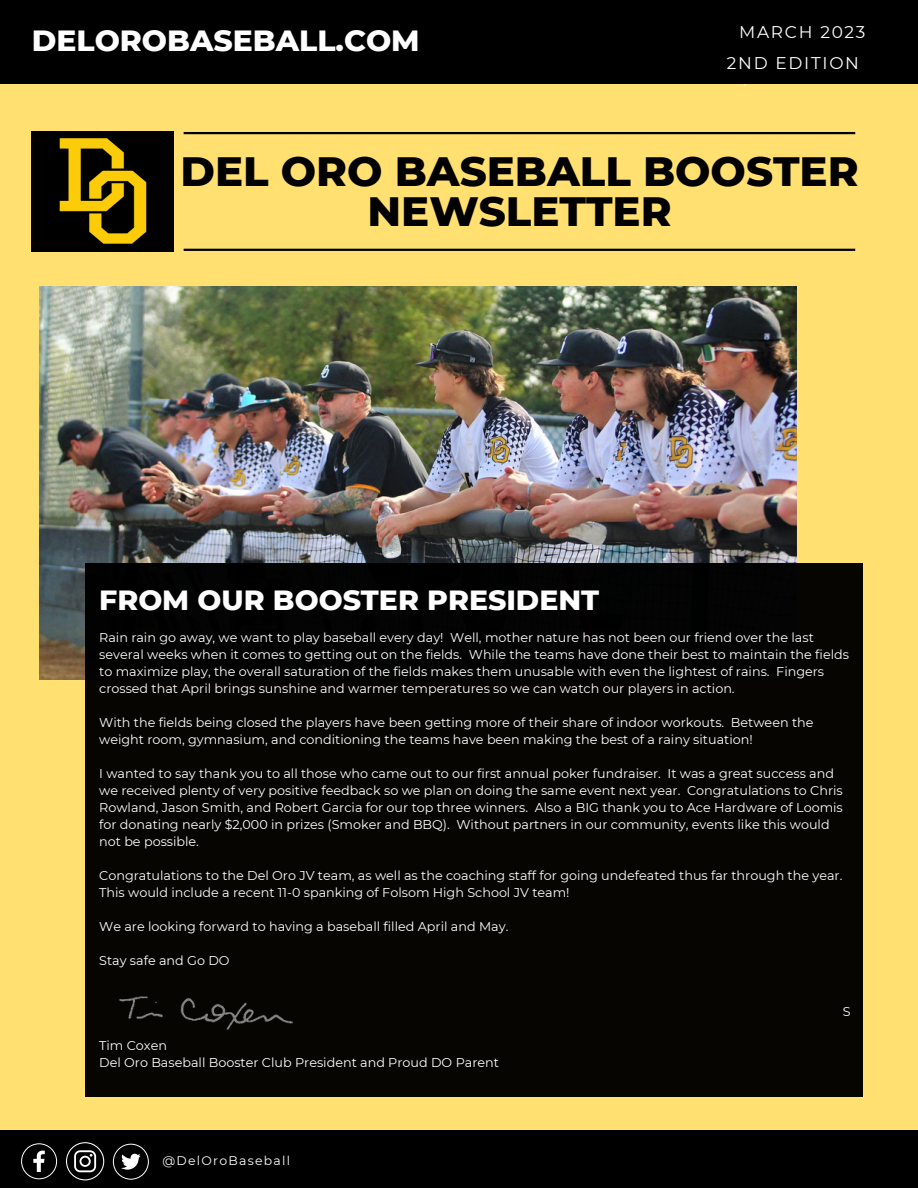
<style>
.page{position:relative;width:918px;height:1188px;background:#ffe071}
.page>*{position:absolute;margin:0;border:0;box-sizing:border-box;transform-origin:0 0}
.t1{font:800 41.85px/39.3px "Montserrat";color:#000;text-align:center}
.t2{font:800 29.85px "Montserrat";color:#fff}
.t3{font:800 28.35px "Montserrat";color:#fff}
.t4{font:16.95px "Montserrat";letter-spacing:.1em;color:#fff}
.t5{font:12.75px/17px "Montserrat";color:#fff}
.t6{font:12.45px "Montserrat";letter-spacing:.1em;color:#fff}
</style>
<div class="page">
<div style="left:0;top:1130px;width:918px;height:58px;background:#000"></div>
<img style="left:39px;top:286px;width:757px;height:394px">
<div style="left:0;top:0;width:918px;height:84px;background:#000"></div>
<img style="left:32px;top:132px;width:142px;height:119px">
<hr style="left:184px;top:249px;width:671px;height:2px;background:#000">
<hr style="left:184px;top:132px;width:671px;height:2px;background:#000">
<svg style="left:21px;top:1143px;width:36px;height:36px"></svg>
<svg style="left:113px;top:1144px;width:36px;height:36px"></svg>
<svg style="left:66px;top:1142px;width:38px;height:38px"></svg>
<div style="left:85px;top:563px;width:778px;height:533px;background:#000"></div>
<img style="left:118px;top:996px;width:176px;height:35px">
<h2 class="t2" style="left:32px;top:22px;width:389px">DELOROBASEBALL.COM</h2>
<h3 class="t4" style="left:739px;top:22px;width:128px">MARCH 2023</h3>
<h3 class="t4" style="left:727px;top:52px;width:134px">2ND EDITION</h3>
<h1 class="t1" style="left:181px;top:152px;width:680px">DEL ORO BASEBALL BOOSTER<br>NEWSLETTER</h1>
<h3 class="t3" style="left:99px;top:583px;width:501px">FROM OUR BOOSTER PRESIDENT</h3>
<p class="t5" style="left:99px;top:629px;width:751px">Rain rain go away, we want to play baseball every day! Well, mother nature has not been our friend over the last several weeks when it comes to getting out on the fields. While the teams have done their best to maintain the fields to maximize play, the overall saturation of the fields makes them unusable with even the lightest of rains. Fingers crossed that April brings sunshine and warmer temperatures so we can watch our players in action.</p>
<p class="t5" style="left:99px;top:714px;width:716px">With the fields being closed the players have been getting more of their share of indoor workouts. Between the weight room, gymnasium, and conditioning the teams have been making the best of a rainy situation!</p>
<p class="t5" style="left:99px;top:765px;width:745px">I wanted to say thank you to all those who came out to our first annual poker fundraiser. It was a great success and we received plenty of very positive feedback so we plan on doing the same event next year. Congratulations to Chris Rowland, Jason Smith, and Robert Garcia for our top three winners. Also a BIG thank you to Ace Hardware of Loomis for donating nearly $2,000 in prizes (Smoker and BBQ). Without partners in our community, events like this would not be possible.</p>
<p class="t5" style="left:99px;top:867px;width:745px">Congratulations to the Del Oro JV team, as well as the coaching staff for going undefeated thus far through the year.<br>This would include a recent 11-0 spanking of Folsom High School JV team!</p>
<p class="t5" style="left:99px;top:918px;width:411px">We are looking forward to having a baseball filled April and May.</p>
<p class="t5" style="left:99px;top:952px;width:132px">Stay safe and Go DO</p>
<p class="t5" style="left:843px;top:1003px;width:9px">S</p>
<p class="t5" style="left:99px;top:1037px;width:401px">Tim Coxen<br>Del Oro Baseball Booster Club President and Proud DO Parent</p>
<p class="t6" style="left:163px;top:1153px;width:129px">@DelOroBaseball</p>
</div>
